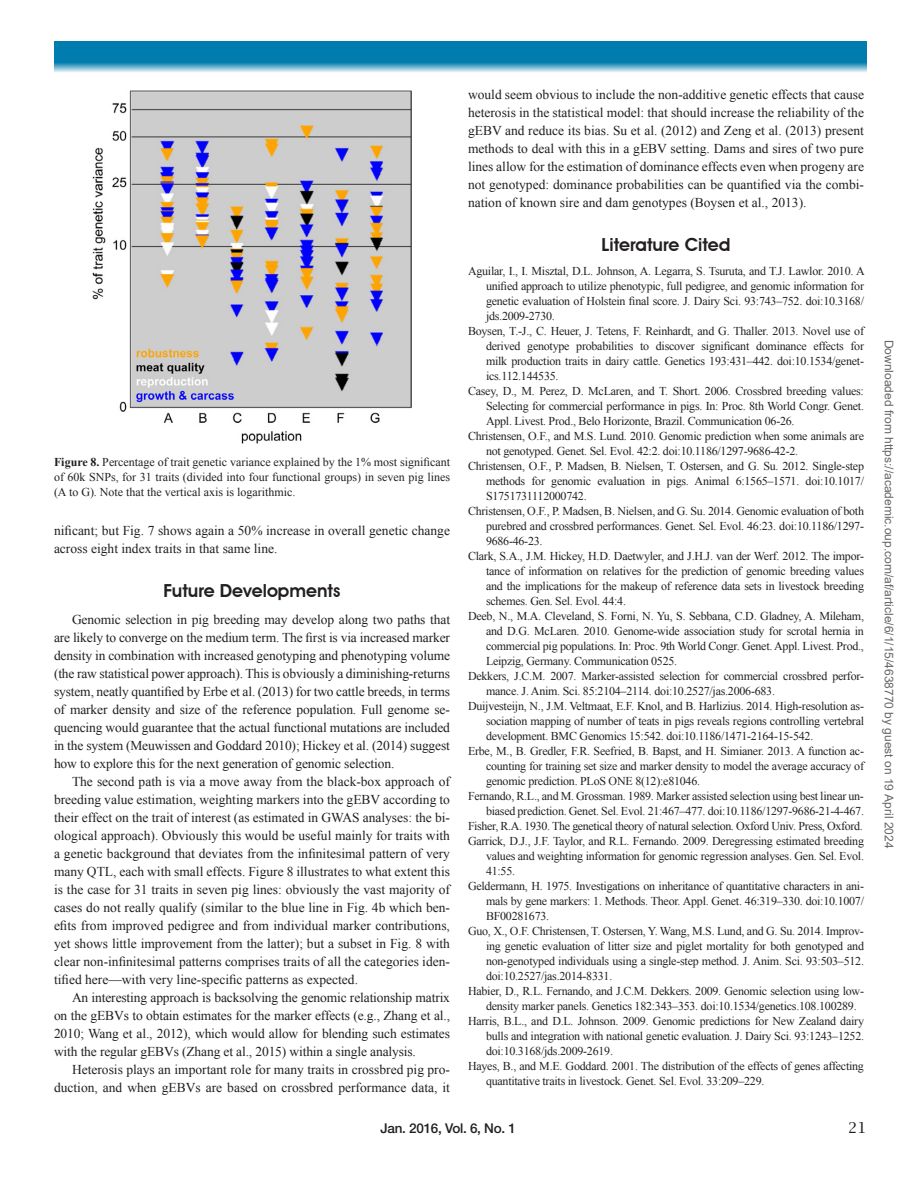
<style>
.page{position:relative;width:918px;height:1188px;background:#fff}
.page>*{position:absolute;margin:0;border:0;box-sizing:border-box;transform-origin:0 0}
.t1{font:600 18px "Avant Garde IT Cby BT";color:#231f20}
.t2{font:15px "Lucida Bright";color:#231f20}
.t3{font:13.5px/18px "Times New Roman";color:#231f20;text-align:justify}
.t4{font:500 13.5px "Helvetica Neue LT Std";letter-spacing:-.02em;color:#231f20}
.t5{font:12px/15px "Times New Roman";letter-spacing:-.02em;color:#231f20;text-align:justify}
.t6{font:12px "Arial";color:#666}
.s1{font-weight:700}
</style>
<div class="page">
<svg style="left:54px;top:41px;width:813px;height:31px;background:#238eb9"></svg>
<img style="left:93px;top:90px;width:318px;height:354px">
<p class="t5" style="left:54px;top:454px;width:398px"><span class="s1">Figure 8.</span> Percentage of trait genetic variance explained by the 1% most significant of 60k SNPs, for 31 traits (divided into four functional groups) in seven pig lines (A to G). Note that the vertical axis is logarithmic.</p>
<p class="t3" style="left:54px;top:521px;width:398px">nificant; but Fig. 7 shows again a 50% increase in overall genetic change across eight index traits in that same line.</p>
<h1 class="t1" style="left:163px;top:579px;width:179px">Future Developments</h1>
<p class="t3" style="left:54px;top:610px;width:398px;text-indent:18px">Genomic selection in pig breeding may develop along two paths that are likely to converge on the medium term. The first is via increased marker density in combination with increased genotyping and phenotyping volume (the raw statistical power approach). This is obviously a diminishing-returns system, neatly quantified by Erbe et al. (2013) for two cattle breeds, in terms of marker density and size of the reference population. Full genome se&shy;quencing would guarantee that the actual functional mutations are included in the system (Meuwissen and Goddard 2010); Hickey et al. (2014) suggest how to explore this for the next generation of genomic selection.</p>
<p class="t3" style="left:54px;top:772px;width:398px;text-indent:18px">The second path is via a move away from the black-box approach of breeding value estimation, weighting markers into the gEBV according to their effect on the trait of interest (as estimated in GWAS analyses: the bi&shy;ological approach). Obviously this would be useful mainly for traits with a genetic background that deviates from the infinitesimal pattern of very many QTL, each with small effects. Figure 8 illustrates to what extent this is the case for 31 traits in seven pig lines: obviously the vast majority of cases do not really qualify (similar to the blue line in Fig. 4b which ben&shy;efits from improved pedigree and from individual marker contributions, yet shows little improvement from the latter); but a subset in Fig. 8 with clear non-infinitesimal patterns comprises traits of all the categories iden&shy;tified here—with very line-specific patterns as expected.</p>
<p class="t3" style="left:54px;top:988px;width:398px;text-indent:18px">An interesting approach is backsolving the genomic relationship matrix on the gEBVs to obtain estimates for the marker effects (e.g., Zhang et al., 2010; Wang et al., 2012), which would allow for blending such estimates with the regular gEBVs (Zhang et al., 2015) within a single analysis.</p>
<p class="t3" style="left:54px;top:1060px;width:398px;text-align:right">Heterosis plays an important role for many traits in crossbred pig pro&shy;duction, and when gEBVs are based on crossbred performance data, it</p>
<p class="t3" style="left:468px;top:86px;width:398px">would seem obvious to include the non-additive genetic effects that cause heterosis in the statistical model: that should increase the reliability of the gEBV and reduce its bias. Su et al. (2012) and Zeng et al. (2013) present methods to deal with this in a gEBV setting. Dams and sires of two pure lines allow for the estimation of dominance effects even when progeny are not genotyped: dominance probabilities can be quantified via the combi&shy;nation of known sire and dam genotypes (Boysen et al., 2013).</p>
<h1 class="t1" style="left:602px;top:234px;width:130px">Literature Cited</h1>
<p class="t5" style="left:468px;top:263px;width:398px">Aguilar, I., I. Misztal, D.L. Johnson, A. Legarra, S. Tsuruta, and T.J. Lawlor. 2010. A</p>
<p class="t5" style="left:486px;top:278px;width:380px">unified approach to utilize phenotypic, full pedigree, and genomic information for</p>
<p class="t5" style="left:486px;top:293px;width:380px">genetic evaluation of Holstein final score. J. Dairy Sci. 93:743–752. doi:10.3168/</p>
<p class="t5" style="left:486px;top:308px;width:70px">jds.2009-2730.</p>
<p class="t5" style="left:468px;top:323px;width:398px">Boysen, T.-J., C. Heuer, J. Tetens, F. Reinhardt, and G. Thaller. 2013. Novel use of</p>
<p class="t5" style="left:486px;top:338px;width:380px">derived genotype probabilities to discover significant dominance effects for</p>
<p class="t5" style="left:486px;top:353px;width:380px">milk production traits in dairy cattle. Genetics 193:431–442. doi:10.1534/genet-</p>
<p class="t5" style="left:486px;top:368px;width:74px">ics.112.144535.</p>
<p class="t5" style="left:468px;top:383px;width:397px">Casey, D., M. Perez, D. McLaren, and T. Short. 2006. Crossbred breeding values:</p>
<p class="t5" style="left:486px;top:398px;width:380px">Selecting for commercial performance in pigs. In: Proc. 8th World Congr. Genet.</p>
<p class="t5" style="left:486px;top:413px;width:310px">Appl. Livest. Prod., Belo Horizonte, Brazil. Communication 06-26.</p>
<p class="t5" style="left:468px;top:428px;width:398px">Christensen, O.F., and M.S. Lund. 2010. Genomic prediction when some animals are</p>
<p class="t5" style="left:486px;top:443px;width:314px">not genotyped. Genet. Sel. Evol. 42:2. doi:10.1186/1297-9686-42-2.</p>
<p class="t5" style="left:468px;top:458px;width:398px">Christensen, O.F., P. Madsen, B. Nielsen, T. Ostersen, and G. Su. 2012. Single-step</p>
<p class="t5" style="left:486px;top:473px;width:380px">methods for genomic evaluation in pigs. Animal 6:1565–1571. doi:10.1017/</p>
<p class="t5" style="left:486px;top:488px;width:102px">S1751731112000742.</p>
<p class="t5" style="left:468px;top:503px;width:398px">Christensen, O.F., P. Madsen, B. Nielsen, and G. Su. 2014. Genomic evaluation of both</p>
<p class="t5" style="left:486px;top:518px;width:380px">purebred and crossbred performances. Genet. Sel. Evol. 46:23. doi:10.1186/1297-</p>
<p class="t5" style="left:486px;top:533px;width:58px">9686-46-23.</p>
<p class="t5" style="left:468px;top:548px;width:397px">Clark, S.A., J.M. Hickey, H.D. Daetwyler, and J.H.J. van der Werf. 2012. The impor-</p>
<p class="t5" style="left:486px;top:563px;width:380px">tance of information on relatives for the prediction of genomic breeding values</p>
<p class="t5" style="left:486px;top:578px;width:380px">and the implications for the makeup of reference data sets in livestock breeding</p>
<p class="t5" style="left:486px;top:593px;width:142px">schemes. Gen. Sel. Evol. 44:4.</p>
<p class="t5" style="left:468px;top:608px;width:398px">Deeb, N., M.A. Cleveland, S. Forni, N. Yu, S. Sebbana, C.D. Gladney, A. Mileham,</p>
<p class="t5" style="left:486px;top:623px;width:379px">and D.G. McLaren. 2010. Genome-wide association study for scrotal hernia in</p>
<p class="t5" style="left:486px;top:638px;width:379px">commercial pig populations. In: Proc. 9th World Congr. Genet. Appl. Livest. Prod.,</p>
<p class="t5" style="left:486px;top:653px;width:193px">Leipzig, Germany. Communication 0525.</p>
<p class="t5" style="left:468px;top:668px;width:397px">Dekkers, J.C.M. 2007. Marker-assisted selection for commercial crossbred perfor-</p>
<p class="t5" style="left:486px;top:683px;width:291px">mance. J. Anim. Sci. 85:2104–2114. doi:10.2527/jas.2006-683.</p>
<p class="t5" style="left:468px;top:698px;width:398px">Duijvesteijn, N., J.M. Veltmaat, E.F. Knol, and B. Harlizius. 2014. High-resolution as-</p>
<p class="t5" style="left:486px;top:713px;width:380px">sociation mapping of number of teats in pigs reveals regions controlling vertebral</p>
<p class="t5" style="left:486px;top:728px;width:329px">development. BMC Genomics 15:542. doi:10.1186/1471-2164-15-542.</p>
<p class="t5" style="left:468px;top:743px;width:398px">Erbe, M., B. Gredler, F.R. Seefried, B. Bapst, and H. Simianer. 2013. A function ac-</p>
<p class="t5" style="left:486px;top:758px;width:380px">counting for training set size and marker density to model the average accuracy of</p>
<p class="t5" style="left:486px;top:773px;width:216px">genomic prediction. PLoS ONE 8(12):e81046.</p>
<p class="t5" style="left:468px;top:788px;width:397px">Fernando, R.L., and M. Grossman. 1989. Marker assisted selection using best linear un-</p>
<p class="t5" style="left:486px;top:803px;width:380px">biased prediction. Genet. Sel. Evol. 21:467–477. doi:10.1186/1297-9686-21-4-467.</p>
<p class="t5" style="left:468px;top:818px;width:396px">Fisher, R.A. 1930. The genetical theory of natural selection. Oxford Univ. Press, Oxford.</p>
<p class="t5" style="left:468px;top:833px;width:398px">Garrick, D.J., J.F. Taylor, and R.L. Fernando. 2009. Deregressing estimated breeding</p>
<p class="t5" style="left:486px;top:848px;width:380px">values and weighting information for genomic regression analyses. Gen. Sel. Evol.</p>
<p class="t5" style="left:486px;top:863px;width:31px">41:55.</p>
<p class="t5" style="left:468px;top:878px;width:398px">Geldermann, H. 1975. Investigations on inheritance of quantitative characters in ani-</p>
<p class="t5" style="left:486px;top:893px;width:380px">mals by gene markers: 1. Methods. Theor. Appl. Genet. 46:319–330. doi:10.1007/</p>
<p class="t5" style="left:486px;top:908px;width:65px">BF00281673.</p>
<p class="t5" style="left:468px;top:923px;width:397px">Guo, X., O.F. Christensen, T. Ostersen, Y. Wang, M.S. Lund, and G. Su. 2014. Improv-</p>
<p class="t5" style="left:486px;top:938px;width:380px">ing genetic evaluation of litter size and piglet mortality for both genotyped and</p>
<p class="t5" style="left:486px;top:953px;width:380px">non-genotyped individuals using a single-step method. J. Anim. Sci. 93:503–512.</p>
<p class="t5" style="left:486px;top:968px;width:128px">doi:10.2527/jas.2014-8331.</p>
<p class="t5" style="left:468px;top:983px;width:398px">Habier, D., R.L. Fernando, and J.C.M. Dekkers. 2009. Genomic selection using low-</p>
<p class="t5" style="left:486px;top:998px;width:372px">density marker panels. Genetics 182:343–353. doi:10.1534/genetics.108.100289.</p>
<p class="t5" style="left:468px;top:1013px;width:398px">Harris, B.L., and D.L. Johnson. 2009. Genomic predictions for New Zealand dairy</p>
<p class="t5" style="left:486px;top:1028px;width:380px">bulls and integration with national genetic evaluation. J. Dairy Sci. 93:1243–1252.</p>
<p class="t5" style="left:486px;top:1043px;width:129px">doi:10.3168/jds.2009-2619.</p>
<p class="t5" style="left:468px;top:1058px;width:397px">Hayes, B., and M.E. Goddard. 2001. The distribution of the effects of genes affecting</p>
<p class="t5" style="left:486px;top:1073px;width:280px">quantitative traits in livestock. Genet. Sel. Evol. 33:209–229.</p>
<p class="t4" style="left:381px;top:1120px;width:137px">Jan. 2016, Vol. 6, No. 1</p>
<p class="t2" style="left:848px;top:1119px;width:20px">21</p>
<p class="t6" style="left:893px;top:340px;width:510px;rotate:90deg">Downloaded from https://academic.oup.com/af/article/6/1/15/4638770 by guest on 19 April 2024</p>
</div>
